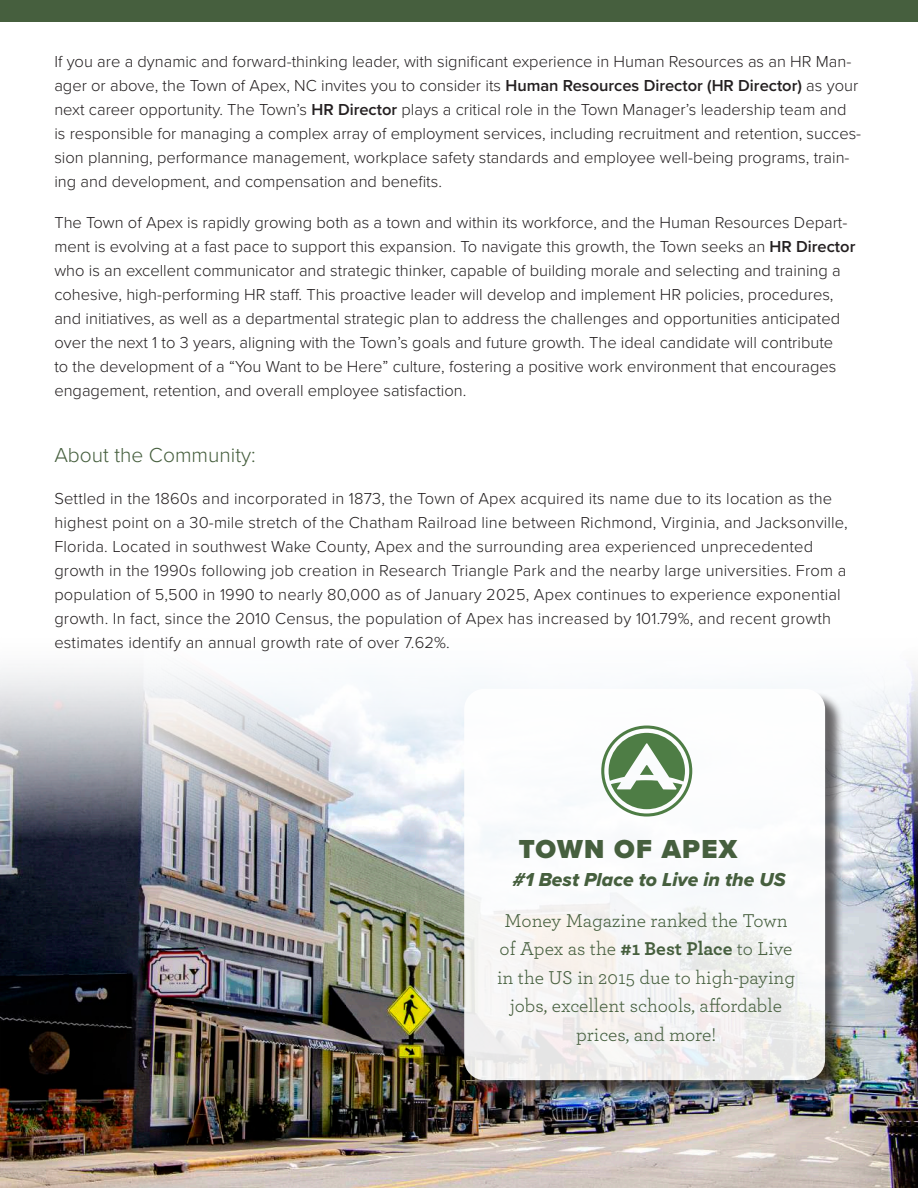
<style>
.page{position:relative;width:918px;height:1188px;background:#fff}
.page>*{position:absolute;margin:0;border:0;box-sizing:border-box;transform-origin:0 0}
.t1{font:900 27px "Proxima Nova";letter-spacing:.05em;color:#465f3e}
.t2{font:300 21px "Proxima Nova";color:#465f3e}
.t3{font:19.5px/28.5px "Archer";color:#465f3e;text-align:center}
.t4{font:19.5px "Proxima Nova Extrabld It";color:#465f3e}
.t5{font:300 16.5px/24px "Proxima Nova";color:#231f20}
.s1{font-weight:600}
.s2{font-weight:700}
</style>
<div class="page">
<div style="left:0;top:0;width:918px;height:21px;background:#465f3e"></div>
<img style="left:0;top:668px;width:918px;height:520px">
<div style="left:466px;top:691px;width:378px;height:408px;background:#231f20;opacity:.75"></div>
<div style="left:464px;top:689px;width:361px;height:391px;background:linear-gradient(to bottom,#fff,#efeeed);border-radius:20px"></div>
<svg style="left:601px;top:726px;width:91px;height:91px"></svg>
<p class="t5" style="left:54px;top:49px;width:808px">If you are a dynamic and forward-thinking leader, with significant experience in Human Resources as an HR Man&shy;ager or above, the Town of Apex, NC invites you to consider its <span class="s1">Human Resources Director (HR Director)</span> as your next career opportunity. The Town’s <span class="s1">HR Director</span> plays a critical role in the Town Manager’s leadership team and is responsible for managing a complex array of employment services, including recruitment and retention, succes&shy;sion planning, performance management, workplace safety standards and employee well-being programs, train&shy;ing and development, and compensation and benefits.</p>
<p class="t5" style="left:54px;top:209px;width:803px">The Town of Apex is rapidly growing both as a town and within its workforce, and the Human Resources Depart&shy;ment is evolving at a fast pace to support this expansion. To navigate this growth, the Town seeks an <span class="s1">HR Director </span>who is an excellent communicator and strategic thinker, capable of building morale and selecting and training a cohesive, high-performing HR staff. This proactive leader will develop and implement HR policies, procedures, and initiatives, as well as a departmental strategic plan to address the challenges and opportunities anticipated over the next 1 to 3 years, aligning with the Town’s goals and future growth. The ideal candidate will contribute<br>to the development of a “You Want to be Here” culture, fostering a positive work environment that encourages engagement, retention, and overall employee satisfaction.</p>
<p class="t2" style="left:54px;top:439px;width:203px">About the Community:</p>
<p class="t5" style="left:54px;top:485px;width:795px">Settled in the 1860s and incorporated in 1873, the Town of Apex acquired its name due to its location as the highest point on a 30-mile stretch of the Chatham Railroad line between Richmond, Virginia, and Jacksonville, Florida. Located in southwest Wake County, Apex and the surrounding area experienced unprecedented growth in the 1990s following job creation in Research Triangle Park and the nearby large universities. From a population of 5,500 in 1990 to nearly 80,000 as of January 2025, Apex continues to experience exponential growth. In fact, since the 2010 Census, the population of Apex has increased by 101.79%, and recent growth estimates identify an annual growth rate of over 7.62%.</p>
<h1 class="t1" style="left:519px;top:829px;width:220px">TOWN OF APEX</h1>
<p class="t4" style="left:513px;top:865px;width:274px">#1 Best Place to Live in the US</p>
<p class="t3" style="left:497px;top:905px;width:300px">Money Magazine ranked the Town of Apex as the <span class="s2">#1 Best Place</span> to Live in the US in 2015 due to high-paying jobs, excellent schools, affordable prices, and more!</p>
</div>
